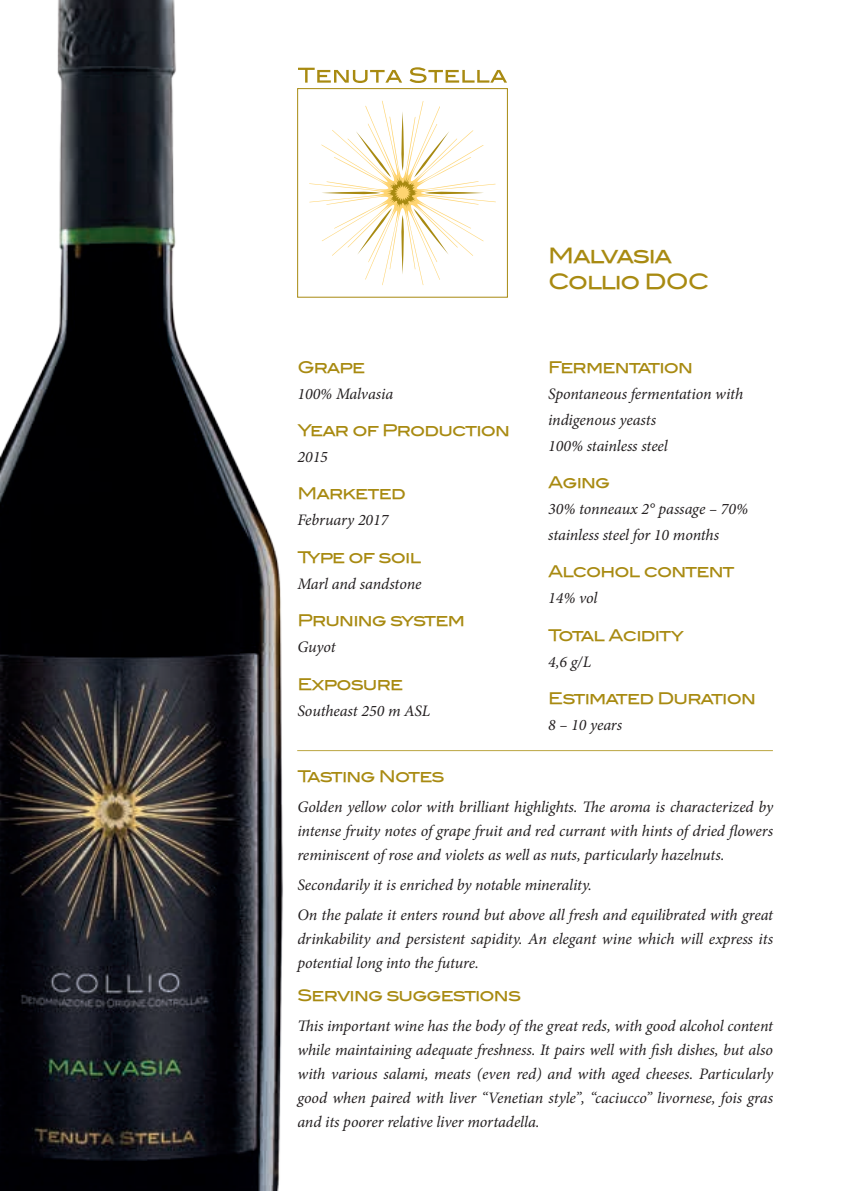
<style>
.page{position:relative;width:841px;height:1191px;background:#fff}
.page>*{position:absolute;margin:0;border:0;box-sizing:border-box;transform-origin:0 0}
.t1{font:21px "Blair Md ITCTT Medium";letter-spacing:-.06em;color:#a88a11}
.t2{font:italic 16px/24px "Minion Pro";letter-spacing:-.01em;color:#231f20;text-align:justify}
.t3{font:16px "Blair Md ITCTT Medium";letter-spacing:-.05em;color:#a88a11}
</style>
<div class="page">
<svg style="left:298px;top:68px;width:104px;height:15px"></svg>
<svg style="left:409px;top:67px;width:98px;height:16px"></svg>
<div style="left:297px;top:88px;width:211px;height:210px;border:1px solid #a88a11"></div>
<svg style="left:309px;top:101px;width:187px;height:184px"></svg>
<hr style="left:297px;top:750px;width:475px;height:1px;background:#bba642">
<img style="left:0;top:0;width:283px;height:1191px">
<p class="t3" style="left:297px;top:357px;width:69px">Grape</p>
<p class="t2" style="left:297px;top:381px;width:97px">100% Malvasia</p>
<p class="t3" style="left:297px;top:421px;width:214px">Year of Production</p>
<p class="t2" style="left:297px;top:445px;width:32px">2015</p>
<p class="t3" style="left:297px;top:484px;width:110px">Marketed</p>
<p class="t2" style="left:297px;top:508px;width:93px">February 2017</p>
<p class="t3" style="left:297px;top:547px;width:125px">Type of soil</p>
<p class="t2" style="left:297px;top:571px;width:126px">Marl and sandstone</p>
<p class="t3" style="left:297px;top:611px;width:169px">Pruning system</p>
<p class="t2" style="left:297px;top:635px;width:40px">Guyot</p>
<p class="t3" style="left:297px;top:674px;width:107px">Exposure</p>
<p class="t2" style="left:297px;top:698px;width:134px">Southeast 250 m ASL</p>
<p class="t1" style="left:548px;top:242px;width:126px">Malvasia</p>
<p class="t1" style="left:548px;top:268px;width:163px">Collio DOC</p>
<p class="t3" style="left:548px;top:357px;width:146px">Fermentation</p>
<p class="t2" style="left:548px;top:380px;width:197px;line-height:26px">Spontaneous fermentation with indigenous yeasts</p>
<p class="t2" style="left:548px;top:433px;width:121px">100% stainless steel</p>
<p class="t3" style="left:548px;top:473px;width:64px">Aging</p>
<p class="t2" style="left:548px;top:496px;width:201px;line-height:26px">30% tonneaux 2° passage – 70% stainless steel for 10 months</p>
<p class="t3" style="left:548px;top:562px;width:188px">Alcohol content</p>
<p class="t2" style="left:548px;top:586px;width:51px">14% vol</p>
<p class="t3" style="left:548px;top:625px;width:137px">Total Acidity</p>
<p class="t2" style="left:548px;top:649px;width:45px">4,6 g/L</p>
<p class="t3" style="left:548px;top:689px;width:209px">Estimated Duration</p>
<p class="t2" style="left:548px;top:713px;width:75px">8 – 10 years</p>
<p class="t3" style="left:297px;top:767px;width:148px">Tasting Notes</p>
<p class="t2" style="left:297px;top:795px;width:477px">Golden yellow color with brilliant highlights. The aroma is characterized by intense fruity notes of grape fruit and red currant with hints of dried flowers reminiscent of rose and violets as well as nuts, particularly hazelnuts.</p>
<p class="t2" style="left:297px;top:872px;width:296px">Secondarily it is enriched by notable minerality.</p>
<p class="t2" style="left:297px;top:902px;width:477px">On the palate it enters round but above all fresh and equilibrated with great drinkability and persistent sapidity. An elegant wine which will express its potential long into the future.</p>
<p class="t3" style="left:297px;top:985px;width:225px">Serving suggestions</p>
<p class="t2" style="left:297px;top:1013px;width:477px">This important wine has the body of the great reds, with good alcohol content while maintaining adequate freshness. It pairs well with fish dishes, but also with various salami, meats (even red) and with aged cheeses. Particularly good when paired with liver “Venetian style”, “caciucco” livornese, fois gras and its poorer relative liver mortadella.</p>
</div>
